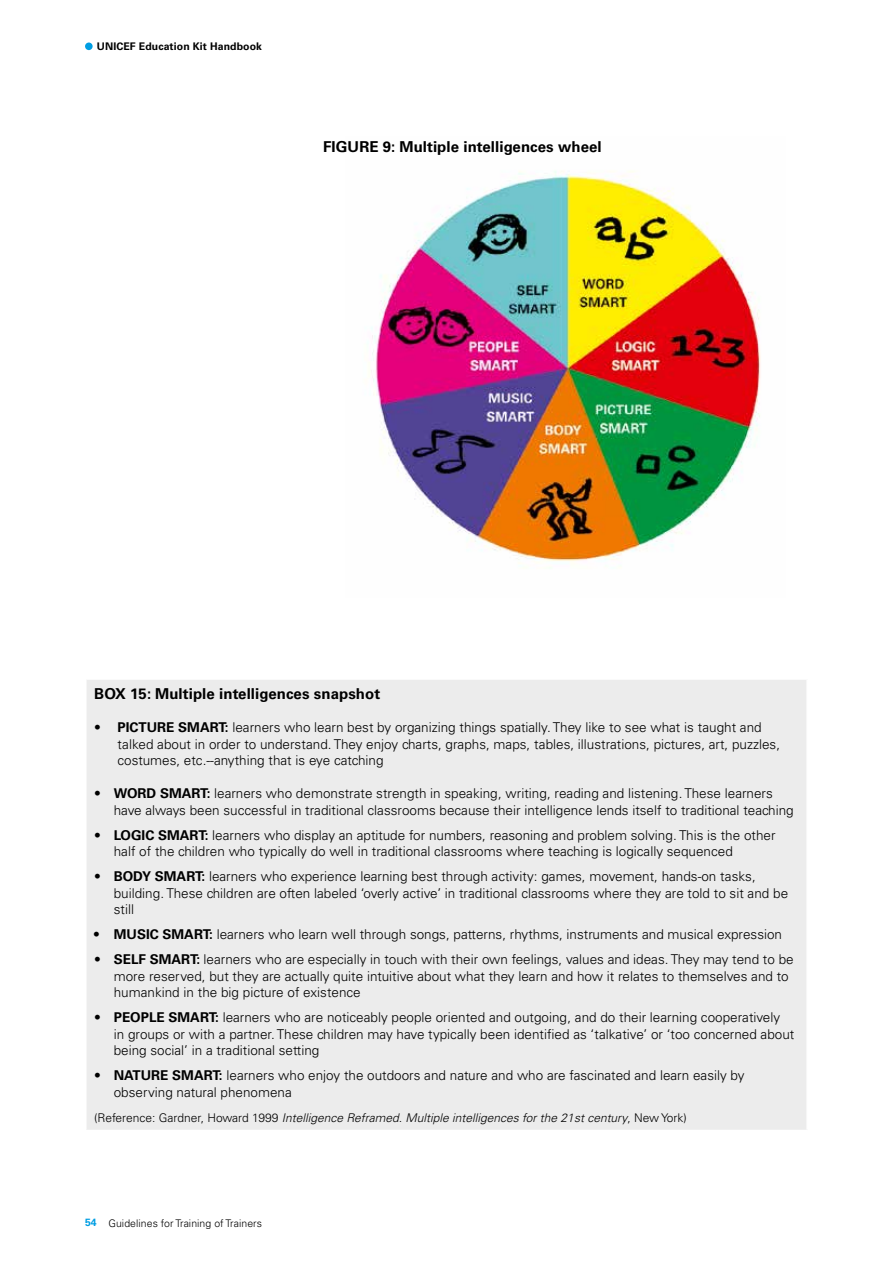
<style>
.page{position:relative;width:893px;height:1263px;background:#fff}
.page>*{position:absolute;margin:0;border:0;box-sizing:border-box;transform-origin:0 0}
.t1{font:700 15px "Univers";letter-spacing:.005em;color:#000}
.t2{font:300 13.5px/16.5px "Univers";color:#000}
.t3{font:italic 300 12px "Univers";color:#000}
.t4{font:300 10.5px "Univers";letter-spacing:.005em;color:#000}
.t5{font:700 10.5px "Univers";letter-spacing:.01em;color:#000}
.s1{font-weight:700}
.s2{font-style:normal}
.s3{font-weight:700;color:#009ee3}
</style>
<div class="page">
<div style="left:85px;top:43px;width:8px;height:7px;background:#009ee3;border-radius:50%"></div>
<img style="left:371px;top:171px;width:390px;height:393px">
<div style="left:86px;top:679px;width:721px;height:451px;background:#ececec"></div>
<hr style="left:85px;top:678px;width:723px;height:2px;background:#fff">
<hr style="left:85px;top:680px;width:2px;height:450px;background:#fff">
<hr style="left:806px;top:680px;width:2px;height:450px;background:#fff">
<p class="t5" style="left:97px;top:41px;width:167px">UNICEF Education Kit Handbook</p>
<p class="t1" style="left:323px;top:138px;width:280px">FIGURE 9: Multiple intelligences wheel</p>
<p class="t1" style="left:94px;top:685px;width:287px">BOX 15: Multiple intelligences snapshot</p>
<p class="t2" style="left:118px;top:719px;width:664px;text-indent:-23px">• <span class="s1">PICTURE SMART:</span> learners who learn best by organizing things spatially. They like to see what is taught and talked about in order to understand. They enjoy charts, graphs, maps, tables, illustrations, pictures, art, puzzles, costumes, etc.--anything that is eye catching</p>
<p class="t2" style="left:114px;top:785px;width:681px;text-indent:-19px">• <span class="s1">WORD SMART:</span> learners who demonstrate strength in speaking, writing, reading and listening. These learners have always been successful in traditional classrooms because their intelligence lends itself to traditional teaching</p>
<p class="t2" style="left:114px;top:827px;width:663px;text-indent:-19px">• <span class="s1">LOGIC SMART:</span> learners who display an aptitude for numbers, reasoning and problem solving. This is the other half of the children who typically do well in traditional classrooms where teaching is logically sequenced</p>
<p class="t2" style="left:114px;top:868px;width:676px;text-indent:-19px">• <span class="s1">BODY SMART:</span> learners who experience learning best through activity: games, movement, hands-on tasks, building. These children are often labeled ‘overly active’ in traditional classrooms where they are told to sit and be still</p>
<p class="t2" style="left:94px;top:926px;width:689px"><span class="s1">• MUSIC SMART:</span> learners who learn well through songs, patterns, rhythms, instruments and musical expression</p>
<p class="t2" style="left:114px;top:951px;width:681px;text-indent:-19px">• <span class="s1">SELF SMART:</span> learners who are especially in touch with their own feelings, values and ideas. They may tend to be more reserved, but they are actually quite intuitive about what they learn and how it relates to themselves and to humankind in the big picture of existence</p>
<p class="t2" style="left:114px;top:1009px;width:682px;text-indent:-19px">• <span class="s1">PEOPLE SMART:</span> learners who are noticeably people oriented and outgoing, and do their learning cooperatively<br>in groups or with a partner. These children may have typically been identified as ‘talkative’ or ‘too concerned about being social’ in a traditional setting</p>
<p class="t2" style="left:114px;top:1067px;width:632px;text-indent:-19px">• <span class="s1">NATURE SMART:</span> learners who enjoy the outdoors and nature and who are fascinated and learn easily by observing natural phenomena</p>
<p class="t3" style="left:94px;top:1110px;width:594px"><span class="s2">(Reference: Gardner, Howard 1999</span> Intelligence Reframed. Multiple intelligences for the 21st century<span class="s2">, New York)</span></p>
<p class="t4" style="left:85px;top:1216px;width:178px"><span class="s3">54</span> Guidelines for Training of Trainers</p>
</div>
